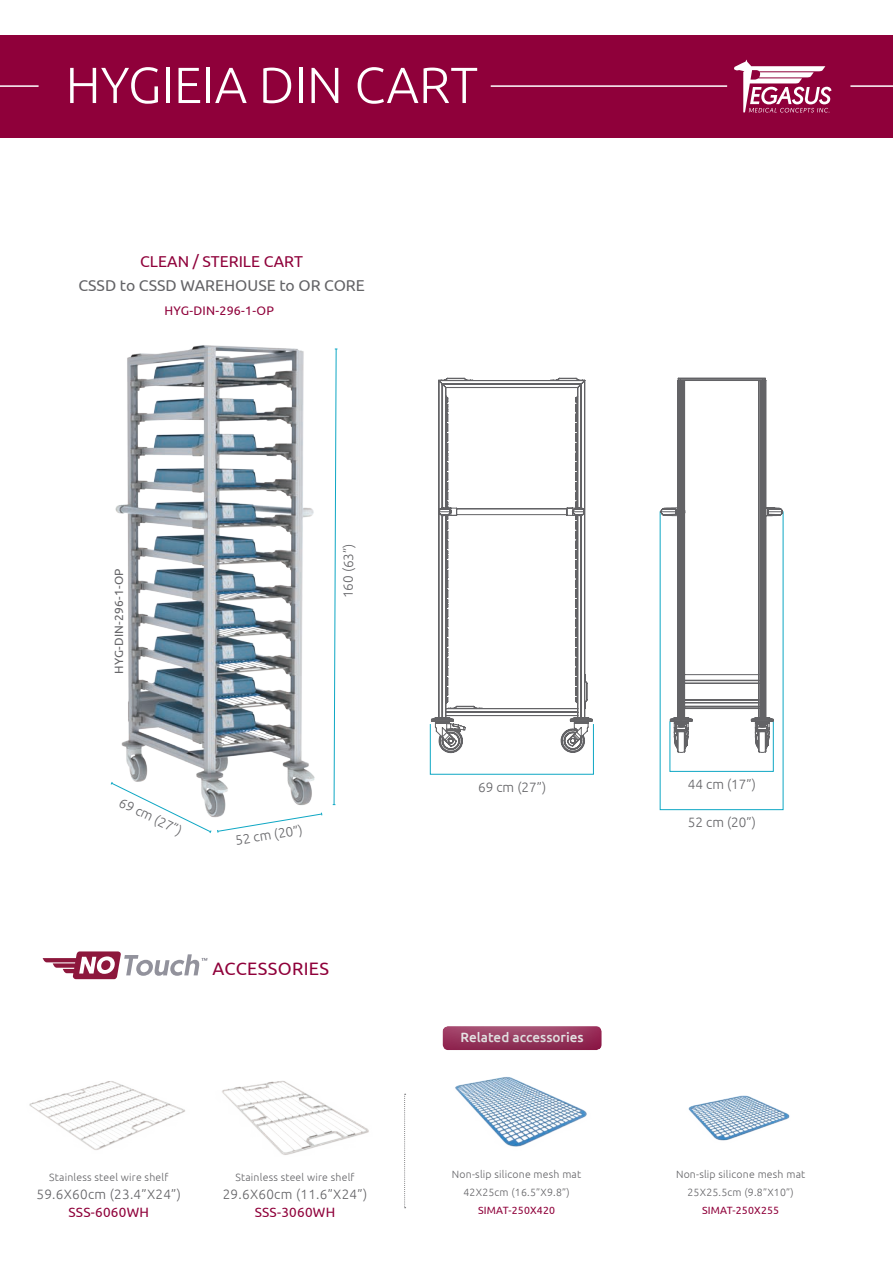
<style>
.page{position:relative;width:893px;height:1263px;background:#fff}
.page>*{position:absolute;margin:0;border:0;box-sizing:border-box;transform-origin:0 0}
.t1{font:300 50.7px "Ubuntu";color:#fff}
.t2{font:18px "Ubuntu";letter-spacing:.02em;color:#8f003a}
.t3{font:15.75px "Ubuntu";color:#636366}
.t4{font:15.75px "Ubuntu";color:#8f003a}
.t5{font:300 13.5px "Ubuntu";letter-spacing:.02em;color:#636366}
.t6{font:13.5px "Ubuntu";letter-spacing:.02em;color:#8f003a}
.t7{font:500 13.5px "Ubuntu";color:#fff}
.t8{font:12.45px "Ubuntu";letter-spacing:.02em;color:#8f003a}
.t9{font:12px "Ubuntu";letter-spacing:.02em;color:#636366}
.t10{font:300 10.5px/18px "Ubuntu";letter-spacing:.02em;color:#636366;text-align:center}
.t11{font:10.5px "Ubuntu";letter-spacing:.02em;color:#8f003a}
</style>
<div class="page">
<div style="left:0;top:35px;width:893px;height:102px;background:#8f003a"></div>
<hr style="left:0;top:85px;width:39px;height:2px;background:#fff">
<hr style="left:491px;top:85px;width:236px;height:2px;background:#fff">
<hr style="left:850px;top:85px;width:43px;height:2px;background:#fff">
<svg style="left:734px;top:60px;width:97px;height:53px"></svg>
<img style="left:115px;top:345px;width:223px;height:471px">
<div style="left:430px;top:724px;width:164px;height:50px;border:1px solid #0ea7c4"></div>
<img style="left:688px;top:1095px;width:102px;height:46px">
<img style="left:455px;top:1077px;width:132px;height:70px">
<img style="left:29px;top:1081px;width:340px;height:74px">
<svg style="left:404px;top:1094px;width:2px;height:114px"></svg>
<div style="left:442px;top:1026px;width:189px;height:27px;background:#231f20;opacity:.75"></div>
<svg style="left:661px;top:378px;width:122px;height:375px"></svg>
<svg style="left:431px;top:378px;width:162px;height:375px"></svg>
<svg style="left:435px;top:723px;width:31px;height:30px"></svg>
<svg style="left:333px;top:348px;width:4px;height:457px"></svg>
<svg style="left:110px;top:781px;width:212px;height:53px"></svg>
<svg style="left:43px;top:951px;width:165px;height:28px"></svg>
<h1 class="t1" style="left:66px;top:54px;width:414px">HYGIEIA DIN CART</h1>
<h3 class="t4" style="left:140px;top:252px;width:165px">CLEAN / STERILE CART</h3>
<h3 class="t3" style="left:78px;top:276px;width:288px">CSSD to CSSD WAREHOUSE to OR CORE</h3>
<p class="t8" style="left:165px;top:303px;width:111px">HYG-DIN-296-1-OP</p>
<p class="t9" style="left:111px;top:674px;width:107px;rotate:-90deg">HYG-DIN-296-1-OP</p>
<p class="t5" style="left:340px;top:598px;width:56px;rotate:-90deg">160 (63”)</p>
<p class="t5" style="left:124px;top:794px;width:70px;rotate:26deg">69 cm (27”)</p>
<p class="t5" style="left:234px;top:832px;width:70px;rotate:-9deg">52 cm (20”)</p>
<h2 class="t2" style="left:213px;top:958px;width:118px">ACCESSORIES</h2>
<p class="t10" style="left:49px;top:1168px;width:121px">Stainless steel wire shelf</p>
<p class="t5" style="left:37px;top:1186px;width:146px">59.6X60cm (23.4”X24”)</p>
<p class="t6" style="left:69px;top:1204px;width:82px">SSS-6060WH</p>
<p class="t10" style="left:235px;top:1168px;width:121px">Stainless steel wire shelf</p>
<p class="t5" style="left:223px;top:1186px;width:146px">29.6X60cm (11.6”X24”)</p>
<p class="t6" style="left:255px;top:1204px;width:82px">SSS-3060WH</p>
<p class="t5" style="left:478px;top:779px;width:70px">69 cm (27”)</p>
<p class="t5" style="left:688px;top:776px;width:70px">44 cm (17”)</p>
<p class="t5" style="left:688px;top:814px;width:70px">52 cm (20”)</p>
<p class="t7" style="left:460px;top:1028px;width:125px">Related accessories</p>
<p class="t10" style="left:452px;top:1165px;width:131px">Non-slip silicone mesh mat<br>42X25cm (16.5”X9.8”)</p>
<p class="t11" style="left:478px;top:1204px;width:79px">SIMAT-250X420</p>
<p class="t10" style="left:676px;top:1165px;width:131px">Non-slip silicone mesh mat<br>25X25.5cm (9.8”X10”)</p>
<p class="t11" style="left:702px;top:1204px;width:79px">SIMAT-250X255</p>
</div>
